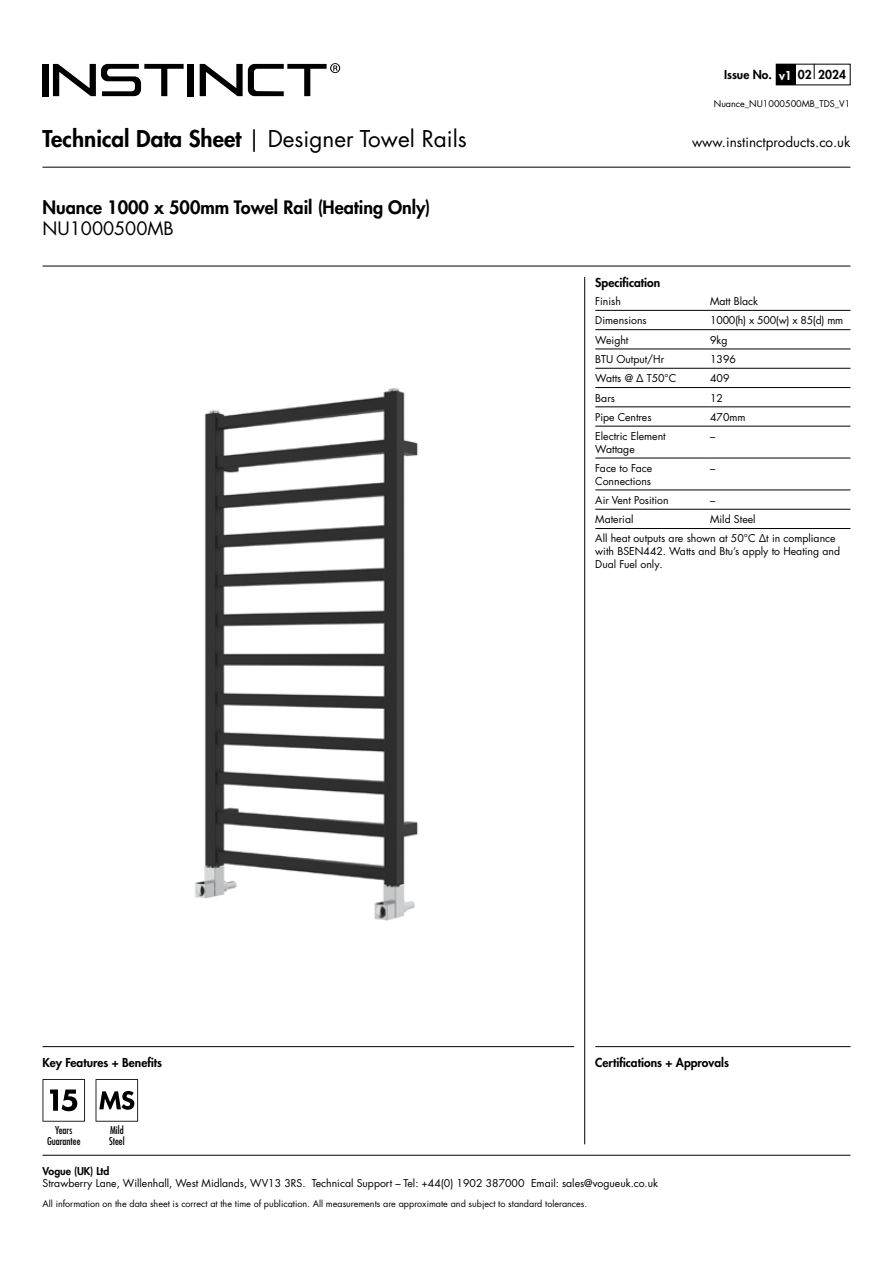
<style>
.page{position:relative;width:893px;height:1263px;background:#fff}
.page>*{position:absolute;margin:0;border:0;box-sizing:border-box;transform-origin:0 0}
.t1{font:22.5px "Futura LT Pro";color:#000}
.t2{font:800 18px "Futura LT Pro";color:#000}
.t3{font:18px "Futura LT Pro";color:#000}
.t4{font:13.5px "Futura LT Pro";color:#000}
.t5{font:800 12px "Futura LT Pro";color:#000}
.t6{font:10.5px/12.6px "Futura LT Pro";color:#000}
.t7{font:500 condensed 10.5px/10.5px "Futura LT Pro";color:#000;text-align:center}
.t8{font:10.5px "Futura LT Pro";letter-spacing:-.02em;color:#000}
.t9{font:800 10.5px "Futura LT Pro";color:#000}
.t10{font:9px "Futura LT Pro";color:#000}
.s1{color:#fff}
.s2{font-weight:800}
</style>
<div class="page">
<div style="left:43px;top:64px;width:6px;height:32px;background:#000"></div>
<div style="left:188px;top:64px;width:6px;height:32px;background:#000"></div>
<svg style="left:200px;top:63px;width:140px;height:33px"></svg>
<svg style="left:53px;top:64px;width:131px;height:32px"></svg>
<div style="left:776px;top:64px;width:19px;height:21px;background:#000"></div>
<svg style="left:814px;top:64px;width:1px;height:15px"></svg>
<hr style="left:43px;top:1155px;width:807px;height:1px;background:#000">
<hr style="left:43px;top:1046px;width:531px;height:1px;background:#000">
<hr style="left:595px;top:1046px;width:255px;height:1px;background:#000">
<hr style="left:43px;top:167px;width:807px;height:1px;background:#000">
<hr style="left:43px;top:266px;width:807px;height:1px;background:#000">
<hr style="left:584px;top:277px;width:1px;height:867px;background:#000">
<svg style="left:96px;top:1079px;width:42px;height:42px"></svg>
<hr style="left:595px;top:310px;width:115px;height:1px;background:#000">
<hr style="left:710px;top:310px;width:140px;height:1px;background:#000">
<hr style="left:595px;top:329px;width:115px;height:1px;background:#000">
<hr style="left:710px;top:329px;width:140px;height:1px;background:#000">
<hr style="left:595px;top:349px;width:115px;height:1px;background:#000">
<hr style="left:710px;top:349px;width:140px;height:1px;background:#000">
<hr style="left:595px;top:368px;width:115px;height:1px;background:#000">
<hr style="left:710px;top:368px;width:140px;height:1px;background:#000">
<hr style="left:595px;top:387px;width:115px;height:1px;background:#000">
<hr style="left:710px;top:387px;width:140px;height:1px;background:#000">
<hr style="left:595px;top:407px;width:115px;height:1px;background:#000">
<hr style="left:710px;top:407px;width:140px;height:1px;background:#000">
<hr style="left:595px;top:426px;width:115px;height:1px;background:#000">
<hr style="left:710px;top:426px;width:140px;height:1px;background:#000">
<hr style="left:595px;top:458px;width:115px;height:1px;background:#000">
<hr style="left:710px;top:458px;width:140px;height:1px;background:#000">
<hr style="left:595px;top:490px;width:115px;height:1px;background:#000">
<hr style="left:710px;top:490px;width:140px;height:1px;background:#000">
<hr style="left:595px;top:509px;width:115px;height:1px;background:#000">
<hr style="left:710px;top:509px;width:140px;height:1px;background:#000">
<hr style="left:595px;top:528px;width:115px;height:1px;background:#000">
<hr style="left:710px;top:528px;width:140px;height:1px;background:#000">
<img style="left:195px;top:388px;width:223px;height:533px">
<svg style="left:43px;top:1079px;width:42px;height:42px"></svg>
<p class="t5" style="left:724px;top:66px;width:123px">Issue No. <span class="s1">v1</span> 02 2024</p>
<p class="t10" style="left:714px;top:98px;width:138px">Nuance_NU1000500MB_TDS_V1</p>
<h1 class="t1" style="left:43px;top:123px;width:426px"><span class="s2">Technical Data Sheet</span> | Designer Towel Rails</h1>
<p class="t4" style="left:692px;top:132px;width:160px">www.instinctproducts.co.uk</p>
<h2 class="t2" style="left:43px;top:193px;width:389px">Nuance 1000 x 500mm Towel Rail (Heating Only)</h2>
<h2 class="t3" style="left:43px;top:216px;width:133px">NU1000500MB</h2>
<p class="t5" style="left:595px;top:273px;width:66px">Specification</p>
<p class="t6" style="left:595px;top:295px;width:27px">Finish</p>
<p class="t6" style="left:710px;top:295px;width:50px">Matt Black</p>
<p class="t6" style="left:595px;top:314px;width:53px">Dimensions</p>
<p class="t8" style="left:710px;top:313px;width:135px">1000(h) x 500(w) x 85(d) mm</p>
<p class="t6" style="left:595px;top:333px;width:35px">Weight</p>
<p class="t6" style="left:710px;top:333px;width:19px">9kg</p>
<p class="t6" style="left:595px;top:353px;width:70px">BTU Output/Hr</p>
<p class="t6" style="left:710px;top:353px;width:27px">1396</p>
<p class="t6" style="left:595px;top:372px;width:83px">Watts @ Δ T50°C</p>
<p class="t6" style="left:710px;top:372px;width:21px">409</p>
<p class="t6" style="left:595px;top:391px;width:21px">Bars</p>
<p class="t6" style="left:710px;top:391px;width:14px">12</p>
<p class="t6" style="left:595px;top:410px;width:58px">Pipe Centres</p>
<p class="t6" style="left:710px;top:410px;width:37px">470mm</p>
<p class="t6" style="left:595px;top:430px;width:72px">Electric Element<br>Wattage</p>
<p class="t6" style="left:710px;top:430px;width:7px">–</p>
<p class="t6" style="left:595px;top:462px;width:58px">Face to Face<br>Connections</p>
<p class="t6" style="left:710px;top:462px;width:7px">–</p>
<p class="t6" style="left:595px;top:494px;width:75px">Air Vent Position</p>
<p class="t6" style="left:710px;top:494px;width:7px">–</p>
<p class="t6" style="left:595px;top:513px;width:40px">Material</p>
<p class="t6" style="left:595px;top:509px;width:242px;line-height:19.4px;text-indent:115px">Mild Steel<br>All heat outputs are shown at 50°C Δt in compliance</p>
<p class="t6" style="left:595px;top:545px;width:246px">with BSEN442. Watts and Btu’s apply to Heating and<br>Dual Fuel only.</p>
<p class="t5" style="left:43px;top:1053px;width:121px">Key Features + Benefits</p>
<p class="t5" style="left:595px;top:1053px;width:135px">Certifications + Approvals</p>
<p class="t7" style="left:47px;top:1125px;width:35px">Years<br>Guarantee</p>
<p class="t7" style="left:109px;top:1125px;width:17px;text-align:left">Mild<br>Steel</p>
<p class="t9" style="left:43px;top:1163px;width:68px">Vogue (UK) Ltd</p>
<p class="t6" style="left:43px;top:1177px;width:617px">Strawberry Lane, Willenhall, West Midlands, WV13 3RS. Technical Support – Tel: +44(0) 1902 387000 Email: sales@vogueuk.co.uk</p>
<p class="t10" style="left:43px;top:1197px;width:546px">All information on the data sheet is correct at the time of publication. All measurements are approximate and subject to standard tolerances.</p>
</div>
